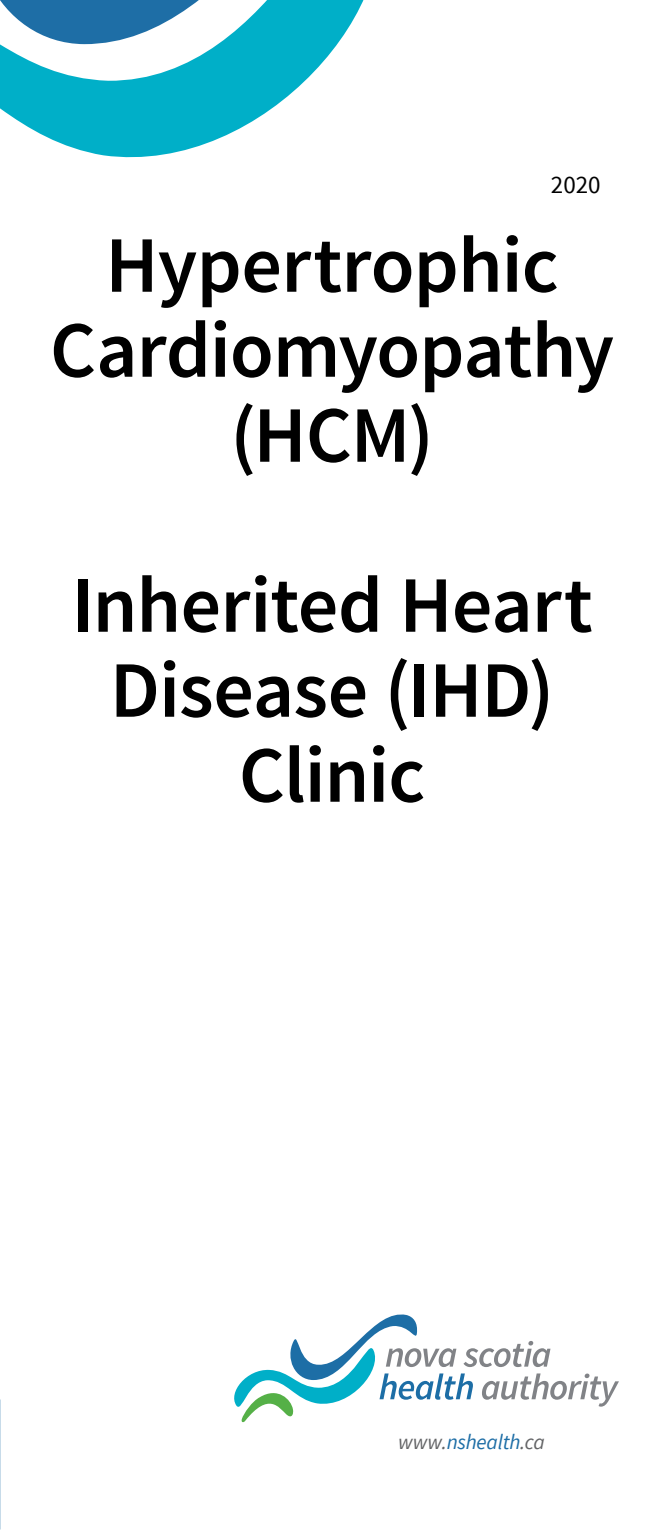
<style>
.page{position:relative;width:664px;height:1530px;background:#fff}
.page>*{position:absolute;margin:0;border:0;box-sizing:border-box;transform-origin:0 0}
.Pamphlet_Title{font:600 80px/85px "Source Sans Pro";letter-spacing:-.01em;color:#000;text-align:center}
.page{font:25px "Source Sans Pro";color:#000}
.t1{font:italic 21.25px "Source Sans Pro";letter-spacing:-.01em;color:#1e6ea6}
.s1{color:#636466}
</style>
<div class="page">
<svg style="left:234px;top:1314px;width:385px;height:109px"></svg>
<svg style="left:0;top:0;width:364px;height:158px"></svg>
<p class="page" style="left:551px;top:170px;width:51px">2020</p>
<p class="Pamphlet_Title" style="left:50px;top:225px;width:566px">Hypertrophic<br>Cardiomyopathy (HCM)</p>
<p class="Pamphlet_Title" style="left:71px;top:565px;width:523px">Inherited Heart<br>Disease (IHD)<br>Clinic</p>
<p class="t1" style="left:398px;top:1429px;width:148px"><span class="s1">www.</span>nshealth<span class="s1">.ca</span></p>
</div>
